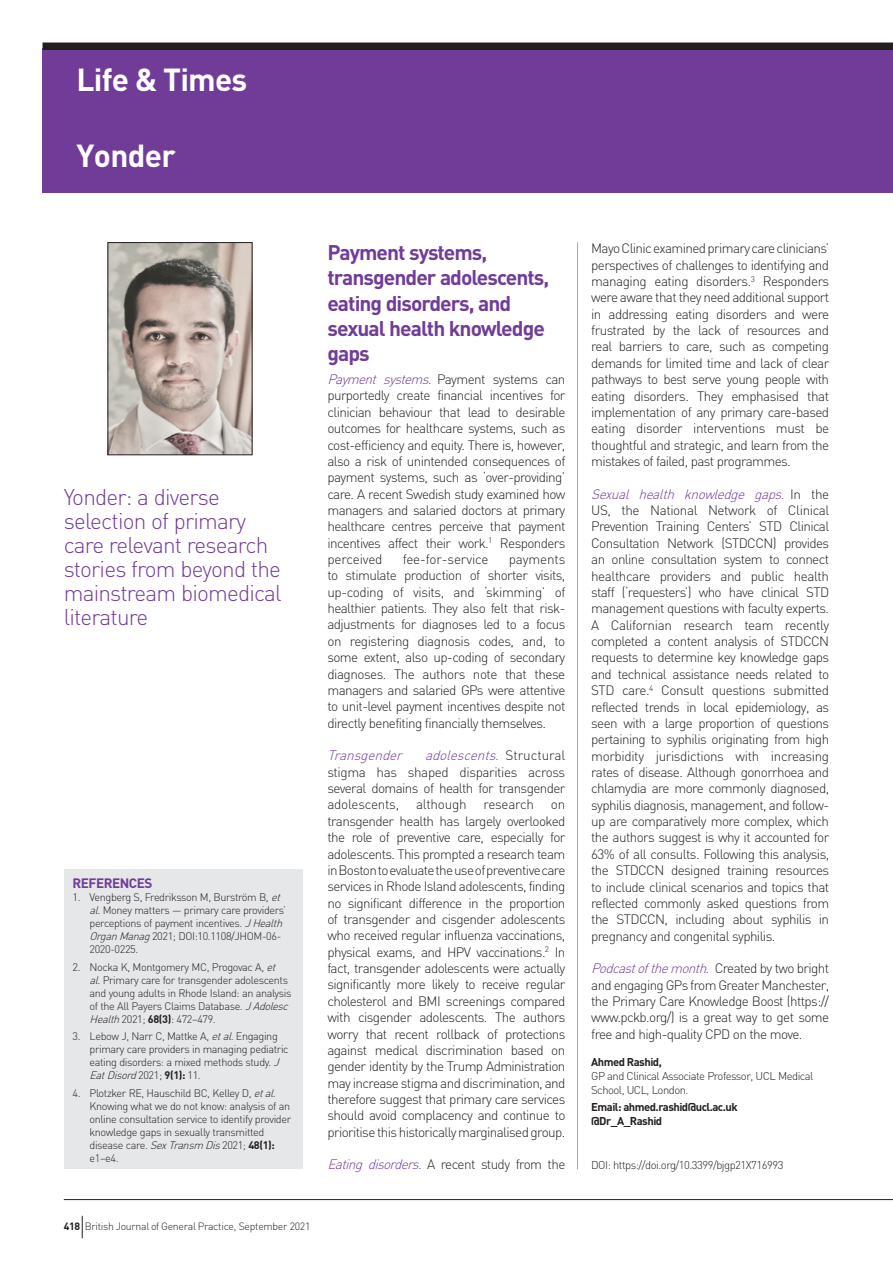
<style>
.page{position:relative;width:893px;height:1263px;background:#fff}
.page>*{position:absolute;margin:0;border:0;box-sizing:border-box;transform-origin:0 0}
.t1{font:700 31.5px "DIN";letter-spacing:-.025em;color:#fff}
.t2{font:300 22.5px/24px "DIN";letter-spacing:-.035em;color:#713c98}
.t3{font:700 21px/25.3px "DIN";letter-spacing:-.045em;color:#713c98}
.t4{font:300 13.5px/16.4px "DIN";letter-spacing:-.045em;color:#231f20;text-align:justify}
.t5{font:300 13.5px "DIN";letter-spacing:-.01em;color:#231f20}
.t6{font:italic 300 13.5px "DIN";color:#713c98}
.t7{font:700 13.5px "DIN";letter-spacing:-.035em;color:#713c98}
.t8{font:300 11.25px/13.6px "DIN";letter-spacing:-.045em;color:#231f20}
.t9{font:700 11.25px/13.6px "DIN";letter-spacing:-.045em;color:#231f20}
.t10{font:300 10.8px/13px "DIN";letter-spacing:-.035em;color:#231f20}
.t11{font:300 10.5px "DIN";letter-spacing:-.025em;color:#231f20}
.s1{font-style:italic}
.s2{font-weight:700}
.s3{font-style:italic;color:#713c98}
</style>
<div class="page">
<hr style="left:577px;top:242px;width:1px;height:927px;background:#a8a9ad">
<div style="left:43px;top:49px;width:850px;height:144px;background:#713c98"></div>
<div style="left:43px;top:43px;width:850px;height:7px;background:#231f20"></div>
<img style="left:110px;top:244px;width:140px;height:209px">
<div style="left:108px;top:242px;width:144px;height:213px;border:1px solid #231f20"></div>
<div style="left:64px;top:869px;width:238px;height:300px;background:#e6e7e9"></div>
<hr style="left:64px;top:1199px;width:829px;height:1px;background:#231f20">
<svg style="left:82px;top:1216px;width:1px;height:22px"></svg>
<h1 class="t1" style="left:77px;top:59px;width:172px">Life &amp; Times</h1>
<h1 class="t1" style="left:77px;top:135px;width:101px">Yonder</h1>
<h2 class="t2" style="left:64px;top:484px;width:219px">Yonder: a diverse selection of primary care relevant research stories from beyond the mainstream biomedical literature</h2>
<p class="t7" style="left:73px;top:874px;width:81px">REFERENCES</p>
<p class="t10" style="left:90px;top:890px;width:198px;text-indent:-17px">1. Vengberg S, Fredriksson M, Burström B, <span class="s1">et al.</span>Money matters — primary care providers’ perceptions of payment incentives. <span class="s1">JHealth OrganManag</span>2021; DOI:10.1108/JHOM-06- 2020-0225.</p>
<p class="t10" style="left:90px;top:960px;width:204px;text-indent:-17px">2. Nocka K, Montgomery MC, Progovac A, <span class="s1">et al.</span>Primary care for transgender adolescents and young adults in Rhode Island: an analysis of the All Payers Claims Database. <span class="s1">JAdolesc Health</span>2021; <span class="s2">68(3)</span>: 472–479.</p>
<p class="t10" style="left:90px;top:1029px;width:201px;text-indent:-17px">3. Lebow J, Narr C, Mattke A, <span class="s1">etal.</span>Engaging primary care providers in managing pediatric eating disorders: a mixed methods study. <span class="s1">J EatDisord</span>2021; <span class="s2">9(1):</span> 11.</p>
<p class="t10" style="left:90px;top:1086px;width:203px;text-indent:-17px">4. Plotzker RE, Hauschild BC, Kelley D, <span class="s1">etal.<br></span>Knowing what we do not know: analysis of an online consultation service to identify provider knowledge gaps in sexually transmitted disease care. <span class="s1">SexTransm Dis</span>2021; <span class="s2">48(1): </span>e1–e4.</p>
<h3 class="t3" style="left:327px;top:239px;width:223px">Payment systems, transgender adolescents, eating disorders, and sexual health knowledge gaps</h3>
<p class="t4" style="left:327px;top:371px;width:239px"><span class="s3">Payment systems.</span> Payment systems can purportedly create financial incentives for clinician behaviour that lead to desirable outcomes for healthcare systems, such as cost-efficiency and equity. There is, however, also a risk of unintended consequences of payment systems, such as ‘over-providing’ care. A recent Swedish study examined how managers and salaried doctors at primary healthcare centres perceive that payment incentives affect their work.<sup>1</sup> Responders perceived</p>
<p class="t5" style="left:403px;top:551px;width:87px">fee-for-service</p>
<p class="t4" style="left:327px;top:551px;width:240px;text-indent:181px">payments to stimulate production of shorter visits, up-coding of visits, and ‘skimming’ of healthier patients. They also felt that risk&shy;adjustments for diagnoses led to a focus on registering diagnosis codes, and, to some extent, also up-coding of secondary diagnoses. The authors note that these managers and salaried GPs were attentive to unit-level payment incentives despite not directly benefiting financially themselves.</p>
<p class="t6" style="left:327px;top:747px;width:80px">Transgender</p>
<p class="t4" style="left:327px;top:747px;width:240px;text-indent:98px"><span class="s3">adolescents.</span> S t r u c t u ra l stigma has shaped disparities across several domains of health for transgender adolescents, although research on transgender health has largely overlooked the role of preventive care, especially for adolescents. This prompted a research team in Boston to evaluate the use of preventive care services in Rhode Island adolescents, finding no significant difference in the proportion of transgender and cisgender adolescents who received regular influenza vaccinations, physical exams, and HPV vaccinations.<sup>2</sup> In fact, transgender adolescents were actually significantly more likely to receive regular cholesterol and BMI screenings compared with cisgender adolescents. The authors worry that recent rollback of protections against medical discrimination based on gender identity by the Trump Administration may increase stigma and discrimination, and therefore suggest that primary care services should avoid complacency and continue to prioritise this historically marginalised group.</p>
<p class="t4" style="left:327px;top:1156px;width:239px"><span class="s3">Eating disorders.</span> A recent study from the</p>
<p class="t11" style="left:64px;top:1219px;width:248px"><span class="s2">418</span> British Journal of General Practice, September 2021</p>
<p class="t4" style="left:591px;top:240px;width:240px">Mayo Clinic examined primary care clinicians’ perspectives of challenges to identifying and managing eating disorders.<sup>3</sup> Responders were aware that they need additional support in addressing eating disorders and were frustrated by the lack of resources and real barriers to care, such as competing demands for limited time and lack of clear pathways to best serve young people with eating disorders. They emphasised that implementation of any primary care-based eating disorder interventions must be thoughtful and strategic, and learn from the mistakes of failed, past programmes.</p>
<p class="t4" style="left:591px;top:486px;width:240px"><span class="s3">Sexual health knowledge gaps.</span> I n t h e US, the National Network of Clinical Prevention Training Centers’ STD Clinical Consultation Network (STDCCN) provides an online consultation system to connect healthcare providers and public health staff (‘requesters’) who have clinical STD management questions with faculty experts.<br>A Californian research team recently completed a content analysis of STDCCN requests to determine key knowledge gaps and technical assistance needs related to STD care.<sup>4</sup> Consult questions submitted reflected trends in local epidemiology, as seen with a large proportion of questions pertaining to syphilis originating from high morbidity jurisdictions with increasing rates of disease. Although gonorrhoea and chlamydia are more commonly diagnosed, syphilis diagnosis, management, and follow&shy;up are comparatively more complex, which the authors suggest is why it accounted for 63% of all consults. Following this analysis, the STDCCN designed training resources to include clinical scenarios and topics that reflected commonly asked questions from the STDCCN, including about syphilis in pregnancy and congenital syphilis.</p>
<p class="t4" style="left:591px;top:960px;width:239px"><span class="s3">Podcastofthemonth.</span> Created by two bright and engaging GPs from Greater Manchester, the Primary Care Knowledge Boost (https:// www.pckb.org/) is a great way to get some free and high-quality CPD on the move.</p>
<p class="t9" style="left:591px;top:1055px;width:72px">Ahmed Rashid,</p>
<p class="t8" style="left:591px;top:1069px;width:224px">GP and Clinical Associate Professor, UCL Medical<br>School, UCL, London.</p>
<p class="t9" style="left:591px;top:1100px;width:148px">Email: ahmed.rashid@ucl.ac.uk @Dr_A_Rashid</p>
<p class="t8" style="left:591px;top:1158px;width:194px">DOI: https://doi.org/10.3399/bjgp21X716993</p>
</div>
